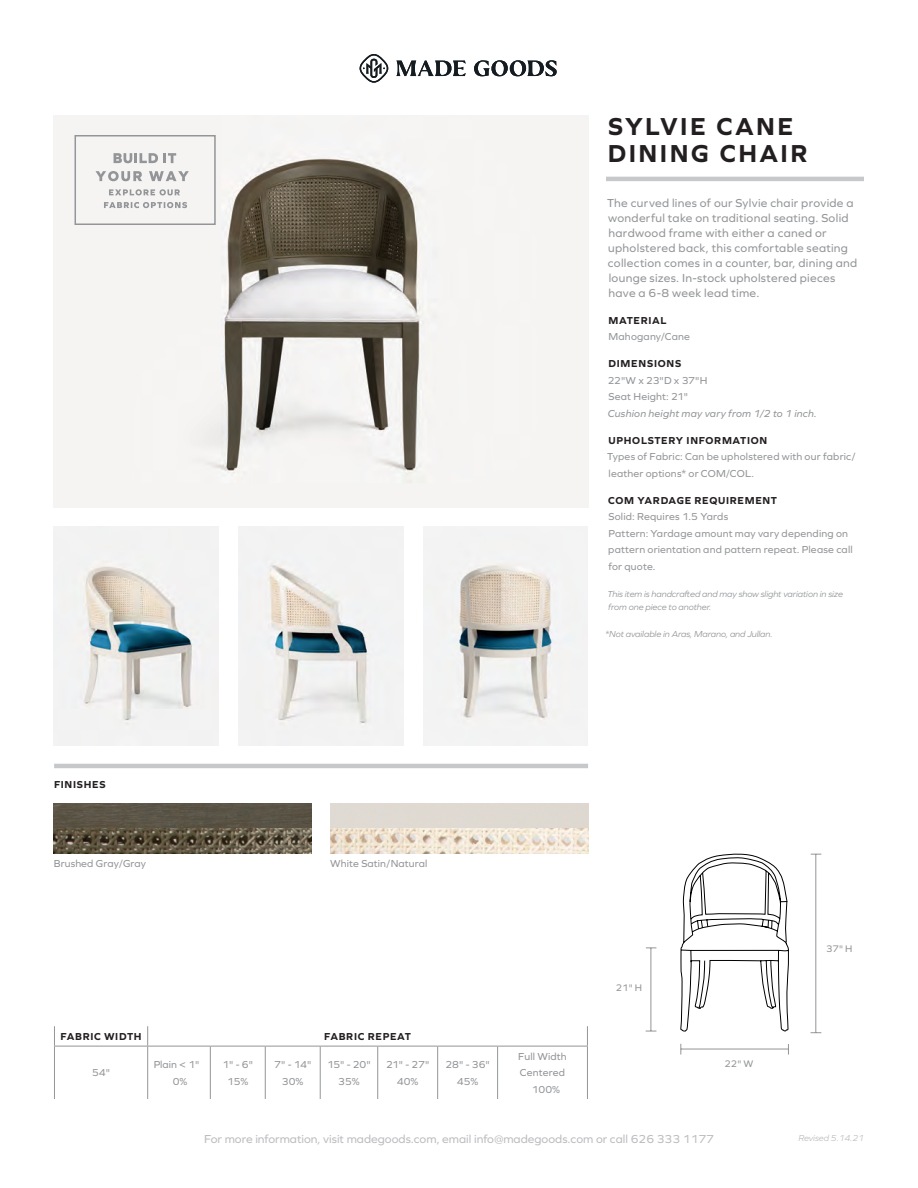
<style>
.page{position:relative;width:918px;height:1188px;background:#fff}
.page>*{position:absolute;margin:0;border:0;box-sizing:border-box;transform-origin:0 0}
.t1{font:700 25.5px "Graphie";letter-spacing:.095em;color:#231f20}
.t2{font:12px/15px "Graphie";letter-spacing:.025em;color:#939598}
.t3{font:12px "Graphie";color:#bcbdc0}
.Paragraph_Style_1{font:10.5px/16.5px "Graphie";letter-spacing:.015em;color:#939598}
.t4{font:700 10.5px "Graphie";letter-spacing:.065em;color:#231f20}
.t5{font:italic 10.5px "Graphie";letter-spacing:.02em;color:#939598}
.t6{font:9.9px "Graphie";color:#939598}
.t7{font:italic 9px/13.5px "Graphie";letter-spacing:-.01em;color:#939598}
.t8{font:italic 9px "Graphie";letter-spacing:-.01em;color:#bcbdc0}
</style>
<div class="page">
<svg style="left:396px;top:60px;width:161px;height:16px"></svg>
<svg style="left:360px;top:54px;width:28px;height:29px"></svg>
<hr style="left:606px;top:177px;width:258px;height:4px;background:#c7c8ca">
<img style="left:54px;top:116px;width:534px;height:392px">
<img style="left:54px;top:526px;width:164px;height:219px">
<img style="left:239px;top:526px;width:164px;height:219px">
<hr style="left:54px;top:764px;width:534px;height:4px;background:#c7c8ca">
<svg style="left:109px;top:189px;width:71px;height:6px"></svg>
<svg style="left:114px;top:153px;width:62px;height:10px"></svg>
<svg style="left:96px;top:171px;width:46px;height:10px"></svg>
<svg style="left:149px;top:171px;width:40px;height:10px"></svg>
<div style="left:75px;top:135px;width:141px;height:90px;border:2px solid #939598"></div>
<svg style="left:104px;top:202px;width:83px;height:6px"></svg>
<hr style="left:815px;top:854px;width:1px;height:179px;background:#939598">
<hr style="left:651px;top:948px;width:1px;height:83px;background:#939598">
<svg style="left:680px;top:853px;width:109px;height:202px"></svg>
<img style="left:54px;top:803px;width:258px;height:50px">
<img style="left:330px;top:803px;width:258px;height:50px">
<img style="left:424px;top:526px;width:163px;height:219px">
<svg style="left:54px;top:1026px;width:1px;height:20px"></svg>
<svg style="left:147px;top:1026px;width:1px;height:20px"></svg>
<svg style="left:587px;top:1026px;width:1px;height:20px"></svg>
<hr style="left:54px;top:1046px;width:94px;height:1px;background:#939598">
<hr style="left:54px;top:1046px;width:1px;height:53px;background:#939598">
<hr style="left:148px;top:1046px;width:62px;height:1px;background:#939598">
<hr style="left:147px;top:1046px;width:1px;height:53px;background:#939598">
<hr style="left:210px;top:1046px;width:55px;height:1px;background:#939598">
<hr style="left:210px;top:1046px;width:1px;height:53px;background:#939598">
<hr style="left:265px;top:1046px;width:55px;height:1px;background:#939598">
<hr style="left:265px;top:1046px;width:1px;height:53px;background:#939598">
<hr style="left:320px;top:1046px;width:58px;height:1px;background:#939598">
<hr style="left:320px;top:1046px;width:1px;height:53px;background:#939598">
<hr style="left:378px;top:1046px;width:60px;height:1px;background:#939598">
<hr style="left:377px;top:1046px;width:1px;height:53px;background:#939598">
<hr style="left:438px;top:1046px;width:60px;height:1px;background:#939598">
<hr style="left:437px;top:1046px;width:1px;height:53px;background:#939598">
<hr style="left:498px;top:1046px;width:90px;height:1px;background:#939598">
<hr style="left:497px;top:1046px;width:1px;height:53px;background:#939598">
<hr style="left:587px;top:1046px;width:1px;height:53px;background:#939598">
<p class="t1" style="left:608px;top:111px;width:187px">SYLVIE CANE</p>
<p class="t1" style="left:608px;top:138px;width:201px">DINING CHAIR</p>
<p class="t2" style="left:607px;top:195px;width:252px">The curved lines of our Sylvie chair provide a wonderful take on traditional seating. Solid hardwood frame with either a caned or upholstered back, this comfortable seating collection comes in a counter, bar, dining and lounge sizes. In-stock upholstered pieces have a 6-8 week lead time.</p>
<p class="t4" style="left:609px;top:314px;width:59px">MATERIAL</p>
<p class="Paragraph_Style_1" style="left:608px;top:328px;width:83px">Mahogany/Cane</p>
<p class="t4" style="left:609px;top:357px;width:74px">DIMENSIONS</p>
<p class="Paragraph_Style_1" style="left:608px;top:372px;width:101px">22"W x 23"D x 37"H</p>
<p class="Paragraph_Style_1" style="left:608px;top:388px;width:81px">Seat Height: 21"</p>
<p class="t5" style="left:608px;top:407px;width:210px">Cushion height may vary from 1/2 to 1 inch.</p>
<p class="t4" style="left:609px;top:434px;width:160px">UPHOLSTERY INFORMATION</p>
<p class="Paragraph_Style_1" style="left:607px;top:448px;width:250px">Types of Fabric: Can be upholstered with our fabric/ leather options* or COM/COL.</p>
<p class="t4" style="left:608px;top:494px;width:171px">COM YARDAGE REQUIREMENT</p>
<p class="Paragraph_Style_1" style="left:608px;top:508px;width:121px">Solid: Requires 1.5 Yards</p>
<p class="Paragraph_Style_1" style="left:608px;top:525px;width:246px">Pattern: Yardage amount may vary depending on pattern orientation and pattern repeat. Please call for quote.</p>
<p class="t7" style="left:607px;top:587px;width:237px">This item is handcrafted and may show slight variation in size from one piece to another.</p>
<p class="t7" style="left:605px;top:627px;width:169px">*Not available in Aras, Marano, and Jullan.</p>
<p class="t4" style="left:54px;top:779px;width:53px">FINISHES</p>
<p class="Paragraph_Style_1" style="left:54px;top:855px;width:94px">Brushed Gray/Gray</p>
<p class="Paragraph_Style_1" style="left:330px;top:855px;width:99px">White Satin/Natural</p>
<p class="t4" style="left:60px;top:1030px;width:83px">FABRIC WIDTH</p>
<p class="t4" style="left:324px;top:1030px;width:89px">FABRIC REPEAT</p>
<p class="Paragraph_Style_1" style="left:92px;top:1064px;width:19px">54"</p>
<p class="Paragraph_Style_1" style="left:173px;top:1056px;width:28px;text-indent:-19px">Plain &lt; 1"<br>0%</p>
<p class="Paragraph_Style_1" style="left:223px;top:1056px;width:32px">1" - 6"</p>
<p class="Paragraph_Style_1" style="left:327px;top:1056px;width:45px">15" - 20"</p>
<p class="Paragraph_Style_1" style="left:338px;top:1073px;width:23px">35%</p>
<p class="Paragraph_Style_1" style="left:386px;top:1056px;width:45px">21" - 27"</p>
<p class="Paragraph_Style_1" style="left:397px;top:1073px;width:23px">40%</p>
<p class="Paragraph_Style_1" style="left:274px;top:1056px;width:39px">7" - 14"</p>
<p class="Paragraph_Style_1" style="left:282px;top:1073px;width:23px">30%</p>
<p class="Paragraph_Style_1" style="left:227px;top:1073px;width:22px">15%</p>
<p class="Paragraph_Style_1" style="left:446px;top:1056px;width:46px">28" - 36"</p>
<p class="Paragraph_Style_1" style="left:457px;top:1073px;width:23px">45%</p>
<p class="Paragraph_Style_1" style="left:518px;top:1048px;width:50px">Full Width</p>
<p class="Paragraph_Style_1" style="left:520px;top:1064px;width:47px">Centered</p>
<p class="Paragraph_Style_1" style="left:532px;top:1081px;width:30px">100%</p>
<p class="t6" style="left:616px;top:982px;width:28px">21" H</p>
<p class="t6" style="left:724px;top:1058px;width:31px">22" W</p>
<p class="t6" style="left:826px;top:943px;width:28px">37" H</p>
<p class="t3" style="left:204px;top:1132px;width:511px">For more information, visit madegoods.com, email info@madegoods.com or call 626 333 1177</p>
<p class="t8" style="left:798px;top:1132px;width:67px">Revised 5.14.21</p>
</div>
